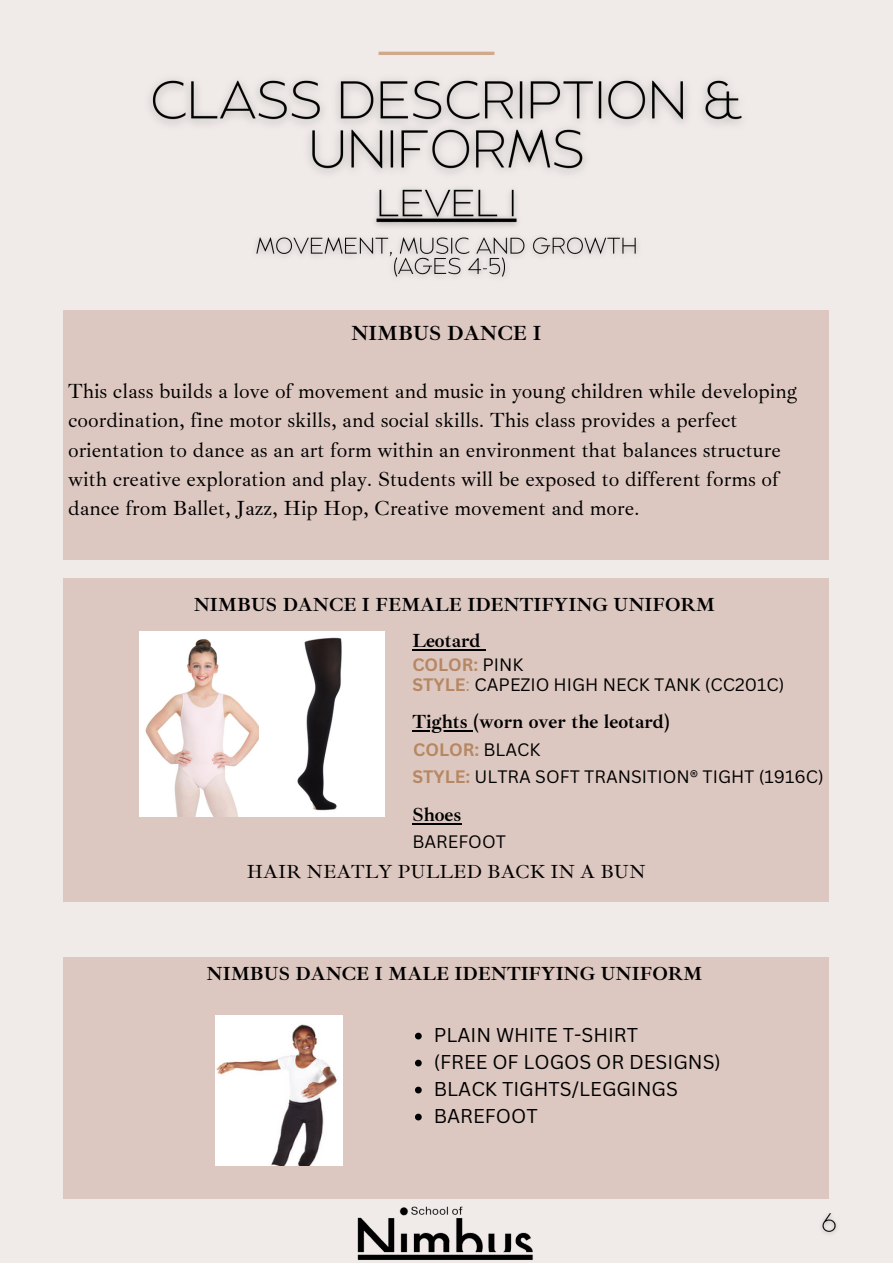
<style>
.page{position:relative;width:893px;height:1264px;background:#fff}
.page>*{position:absolute;margin:0;border:0;box-sizing:border-box;transform-origin:0 0}
.t1{font:21px/29.2px "Ibarra Real Nova";color:#000}
.t2{font:700 21px "Ibarra Real Nova";color:#000}
.t3{font:19.5px "Canva Sans";color:#000}
.t4{font:700 19.5px "Ibarra Real Nova";color:#000}
.t5{font:700 19.35px "Ibarra Real Nova";color:#000}
.t6{font:19.35px "Ibarra Real Nova";color:#000}
.t7{font:17.55px "Canva Sans";color:#000}
.t8{font:700 17.55px "Canva Sans";color:#b68763}
.s1{font-weight:400;color:#000}
.s2{font-weight:700;color:#b68763}
.s3{color:#b68763}
</style>
<div class="page">
<div style="left:0;top:0;width:892px;height:1262px;background:#f0ebe9"></div>
<div style="left:64px;top:578px;width:764px;height:323px;background:#ddc8c1"></div>
<hr style="left:378px;top:52px;width:116px;height:3px;background:#d0a88a">
<div style="left:64px;top:310px;width:764px;height:249px;background:#ddc8c1"></div>
<img style="left:357px;top:1206px;width:176px;height:55px">
<hr style="left:412px;top:649px;width:68px;height:1px;background:#000">
<hr style="left:412px;top:730px;width:61px;height:1px;background:#000">
<hr style="left:412px;top:822px;width:49px;height:2px;background:#000">
<img style="left:150px;top:79px;width:592px;height:94px">
<img style="left:256px;top:189px;width:381px;height:88px">
<img style="left:140px;top:631px;width:244px;height:185px">
<div style="left:64px;top:957px;width:764px;height:242px;background:#ddc8c1"></div>
<svg style="left:415px;top:1032px;width:6px;height:7px"></svg>
<svg style="left:415px;top:1059px;width:6px;height:7px"></svg>
<svg style="left:415px;top:1086px;width:6px;height:7px"></svg>
<svg style="left:415px;top:1113px;width:6px;height:7px"></svg>
<img style="left:216px;top:1015px;width:127px;height:150px">
<img style="left:821px;top:1213px;width:16px;height:21px">
<p class="t2" style="left:351px;top:319px;width:192px">NIMBUS DANCE I</p>
<p class="t1" style="left:68px;top:376px;width:730px">This class builds a love of movement and music in young children while developing coordination, fine motor skills, and social skills. This class provides a perfect orientation to dance as an art form within an environment that balances structure with creative exploration and play. Students will be exposed to different forms of dance from Ballet, Jazz, Hip Hop, Creative movement and more.</p>
<p class="t5" style="left:194px;top:593px;width:523px">NIMBUS DANCE I FEMALE IDENTIFYING UNIFORM</p>
<p class="t4" style="left:412px;top:629px;width:70px">Leotard</p>
<p class="t8" style="left:412px;top:652px;width:113px">COLOR: <span class="s1">PINK</span></p>
<p class="t7" style="left:412px;top:672px;width:373px"><span class="s2">STYLE</span><span class="s3">:</span> CAPEZIO HIGH NECK TANK (CC201C)</p>
<p class="t4" style="left:412px;top:710px;width:259px">Tights (worn over the leotard)</p>
<p class="t8" style="left:413px;top:737px;width:129px">COLOR: <span class="s1">BLACK</span></p>
<p class="t7" style="left:412px;top:764px;width:413px"><span class="s2">STYLE:</span> ULTRA SOFT TRANSITION® TIGHT (1916C)</p>
<p class="t4" style="left:412px;top:802px;width:51px">Shoes</p>
<p class="t7" style="left:412px;top:828px;width:95px">BAREFOOT</p>
<p class="t6" style="left:247px;top:859px;width:400px">HAIR NEATLY PULLED BACK IN A BUN</p>
<p class="t5" style="left:206px;top:962px;width:497px">NIMBUS DANCE I MALE IDENTIFYING UNIFORM</p>
<p class="t3" style="left:434px;top:1021px;width:206px">PLAIN WHITE T-SHIRT</p>
<p class="t3" style="left:434px;top:1048px;width:288px">(FREE OF LOGOS OR DESIGNS)</p>
<p class="t3" style="left:434px;top:1075px;width:245px">BLACK TIGHTS/LEGGINGS</p>
<p class="t3" style="left:434px;top:1102px;width:105px">BAREFOOT</p>
</div>
